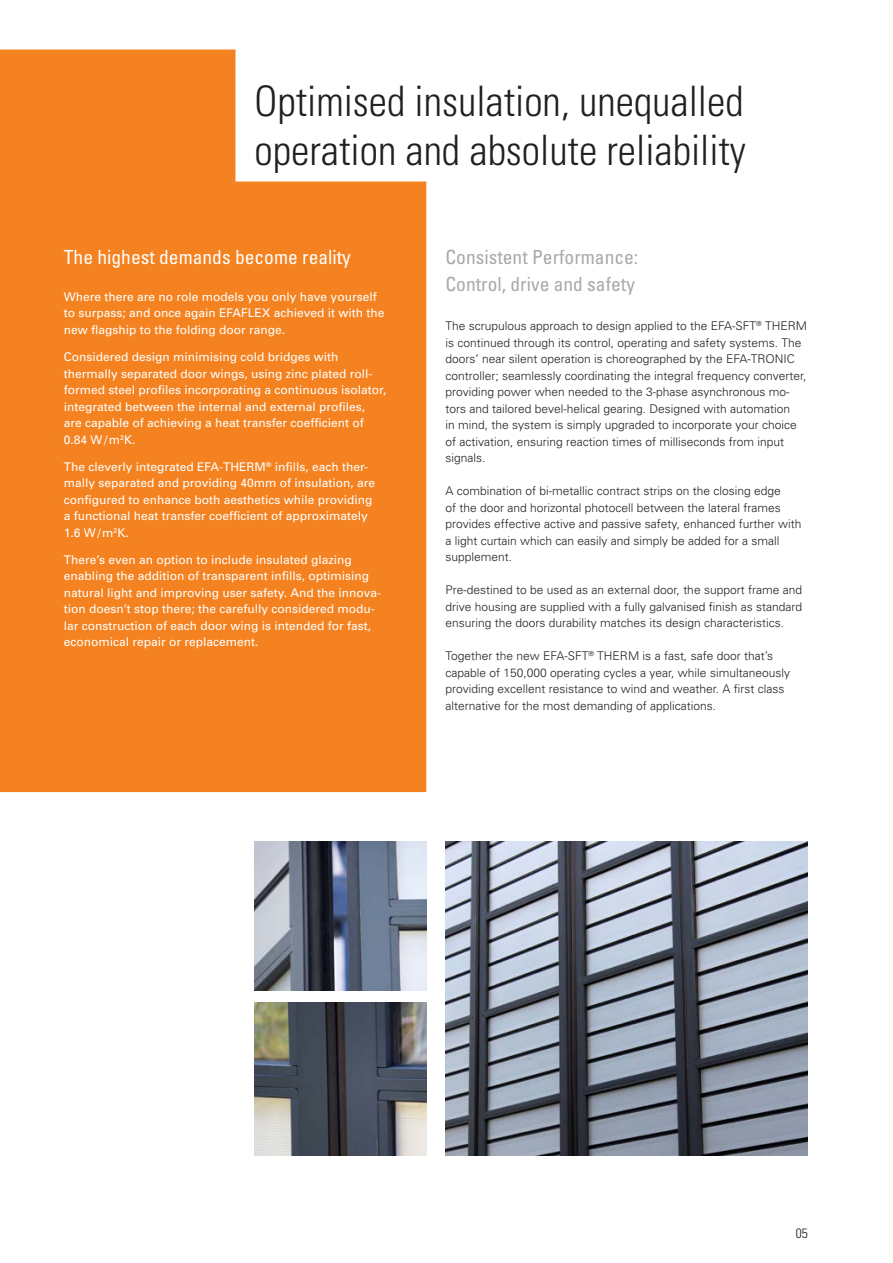
<style>
.page{position:relative;width:893px;height:1263px;background:#fff}
.page>*{position:absolute;margin:0;border:0;box-sizing:border-box;transform-origin:0 0}
.t1{font:300 condensed 42px/49.5px "Univers";color:#231f20}
.t2{font:condensed 19.5px/27.5px "Univers";color:#a8a9ad}
.t3{font:condensed 19.5px "Univers";color:#fff}
.t4{font:300 condensed 13.5px "Univers";color:#231f20}
.t5{font:300 12px/16.5px "Univers";color:#231f20}
.t6{font:12px/16.5px "Univers";color:#fff}
</style>
<div class="page">
<svg style="left:0;top:50px;width:426px;height:742px;background:#f58b31"></svg>
<img style="left:0;top:182px;width:1px;height:1081px">
<img style="left:255px;top:842px;width:171px;height:148px">
<img style="left:255px;top:1002px;width:171px;height:153px">
<img style="left:445px;top:842px;width:363px;height:313px">
<h1 class="t1" style="left:255px;top:75px;width:493px">Optimised insulation, unequalled operation and absolute reliability</h1>
<h2 class="t3" style="left:64px;top:245px;width:289px">The highest demands become reality</h2>
<p class="t6" style="left:64px;top:288px;width:322px">Where there are no role models you only have yourself to surpass; and once again EFAFLEX achieved it with the new flagship to the folding door range.</p>
<p class="t6" style="left:64px;top:348px;width:324px">Considered design minimising cold bridges with thermally separated door wings, using zinc plated roll&shy;formed steel profiles incorporating a continuous isolator, integrated between the internal and external profiles,<br>are capable of achieving a heat transfer coefficient of 0.84 W/m<sup>2</sup>K.</p>
<p class="t6" style="left:64px;top:458px;width:313px">The cleverly integrated EFA-THERM<sup>®</sup> infills, each ther&shy;mally separated and providing 40mm of insulation, are configured to enhance both aesthetics while providing a functional heat transfer coefficient of approximately 1.6 W/m<sup>2</sup>K.</p>
<p class="t6" style="left:64px;top:551px;width:319px">There’s even an option to include insulated glazing enabling the addition of transparent infills, optimising natural light and improving user safety. And the innova&shy;tion doesn’t stop there; the carefully considered modu&shy;lar construction of each door wing is intended for fast, economical repair or replacement.</p>
<h2 class="t2" style="left:445px;top:243px;width:194px">Consistent Performance:<br>Control, drive and safety</h2>
<p class="t5" style="left:445px;top:317px;width:363px">The scrupulous approach to design applied to the EFA-SFT<sup>®</sup> THERM is continued through its control, operating and safety systems. The doors’ near silent operation is choreographed by the EFA-TRONIC controller; seamlessly coordinating the integral frequency converter, providing power when needed to the 3-phase asynchronous mo&shy;tors and tailored bevel-helical gearing. Designed with automation<br>in mind, the system is simply upgraded to incorporate your choice of activation, ensuring reaction times of milliseconds from input signals.</p>
<p class="t5" style="left:445px;top:482px;width:358px">A combination of bi-metallic contract strips on the closing edge<br>of the door and horizontal photocell between the lateral frames provides effective active and passive safety, enhanced further with a light curtain which can easily and simply be added for a small supplement.</p>
<p class="t5" style="left:445px;top:581px;width:358px;text-align:justify">Pre-destined to be used as an external door, the support frame and drive housing are supplied with a fully galvanised finish as standard ensuring the doors durability matches its design characteristics.</p>
<p class="t5" style="left:445px;top:647px;width:346px">Together the new EFA-SFT<sup>®</sup> THERM is a fast, safe door that’s capable of 150,000 operating cycles a year, while simultaneously providing excellent resistance to wind and weather. A first class alternative for the most demanding of applications.</p>
<p class="t4" style="left:796px;top:1225px;width:14px">05</p>
</div>
